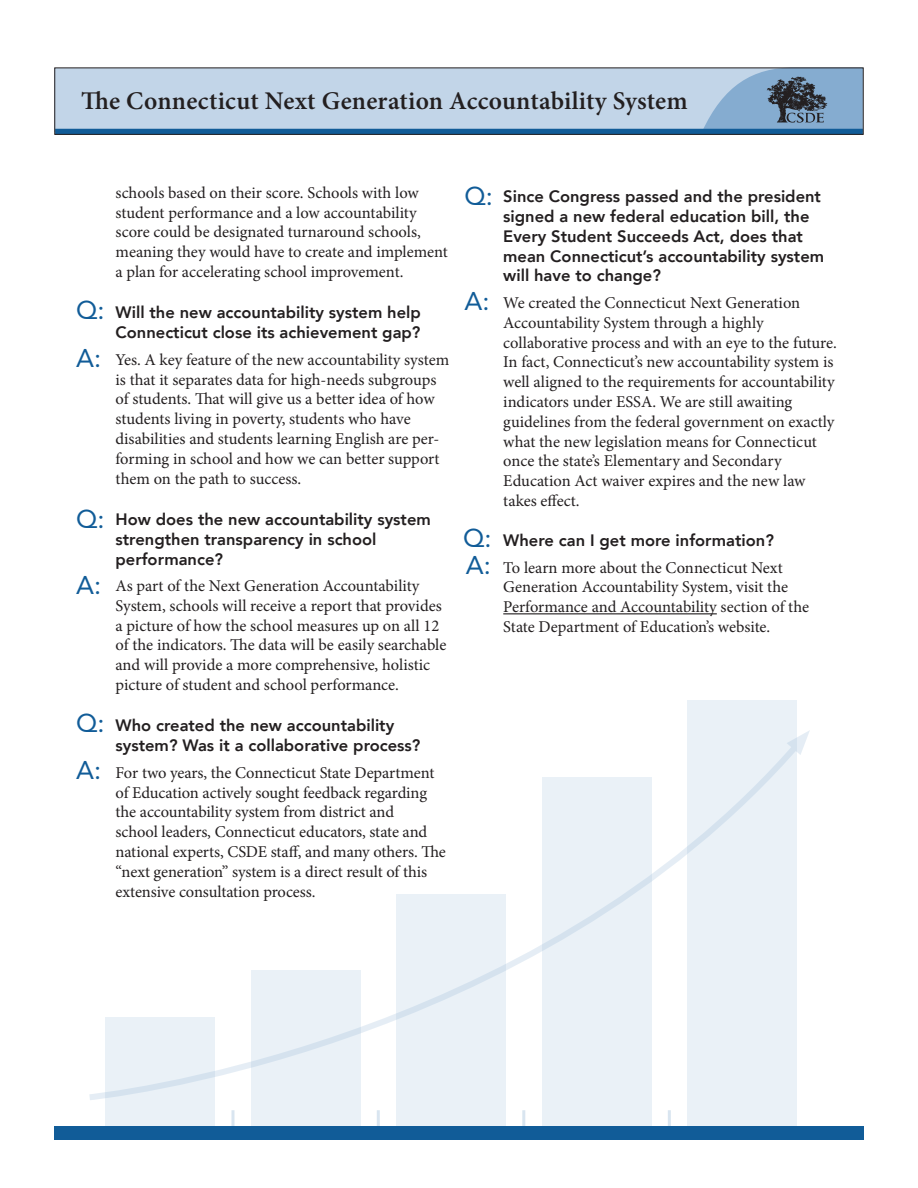
<style>
.page{position:relative;width:918px;height:1188px;background:#fff}
.page>*{position:absolute;margin:0;border:0;box-sizing:border-box;transform-origin:0 0}
.t1{font:600 25.5px "Minion Pro";letter-spacing:.01em;color:#231f20}
.question{font:25.5px "Avenir";color:#115c98}
.answer{font:16.5px/19.8px "Minion Pro";letter-spacing:-.005em;color:#231f20}
.question-2{font:800 16.5px/19.8px "Avenir";color:#231f20}
</style>
<div class="page">
<hr style="left:231px;top:1110px;width:3px;height:23px;background:#d9e5f0">
<hr style="left:377px;top:1110px;width:3px;height:23px;background:#d9e5f0">
<hr style="left:522px;top:1110px;width:3px;height:23px;background:#d9e5f0">
<hr style="left:668px;top:1110px;width:3px;height:23px;background:#d9e5f0">
<div style="left:687px;top:700px;width:110px;height:427px;background:#eaf1f7"></div>
<div style="left:542px;top:778px;width:109px;height:349px;background:#eaf1f7"></div>
<div style="left:396px;top:894px;width:110px;height:233px;background:#eaf1f7"></div>
<div style="left:105px;top:1017px;width:110px;height:110px;background:#eaf1f7"></div>
<div style="left:251px;top:970px;width:109px;height:157px;background:#eaf1f7"></div>
<div style="left:55px;top:68px;width:808px;height:63px;background:#c2d5e8"></div>
<hr style="left:503px;top:613px;width:214px;height:1px;background:#231f20">
<svg style="left:702px;top:70px;width:160px;height:59px;background:#809ebb"></svg>
<div style="left:55px;top:129px;width:808px;height:6px;background:#115c98"></div>
<div style="left:54px;top:68px;width:810px;height:67px;border:1px solid #231f20"></div>
<div style="left:54px;top:1127px;width:810px;height:13px;background:#115c98"></div>
<svg style="left:89px;top:752px;width:703px;height:350px"></svg>
<svg style="left:787px;top:730px;width:23px;height:25px"></svg>
<p class="t1" style="left:81px;top:83px;width:608px">The Connecticut Next Generation Accountability System</p>
<p class="question" style="left:76px;top:296px;width:30px">Q:</p>
<p class="question" style="left:76px;top:343px;width:27px">A:</p>
<p class="question" style="left:76px;top:504px;width:30px">Q:</p>
<p class="question" style="left:76px;top:570px;width:27px">A:</p>
<p class="question" style="left:76px;top:708px;width:30px">Q:</p>
<p class="question" style="left:76px;top:756px;width:27px">A:</p>
<p class="answer" style="left:116px;top:183px;width:334px">schools based on their score. Schools with low student performance and a low accountability score could be designated turnaround schools, meaning they would have to create and implement a plan for accelerating school improvement.</p>
<p class="question-2" style="left:116px;top:303px;width:307px">Will the new accountability system help<br>Connecticut close its achievement gap?</p>
<p class="answer" style="left:116px;top:350px;width:335px">Yes. A key feature of the new accountability system is that it separates data for high-needs subgroups of students. That will give us a better idea of how students living in poverty, students who have disabilities and students learning English are per&shy;forming in school and how we can better support them on the path to success.</p>
<p class="question-2" style="left:116px;top:509px;width:317px">How does the new accountability system strengthen transparency in school performance?</p>
<p class="answer" style="left:116px;top:576px;width:332px">As part of the Next Generation Accountability System, schools will receive a report that provides a picture of how the school measures up on all 12 of the indicators. The data will be easily searchable and will provide a more comprehensive, holistic picture of student and school performance.</p>
<p class="question-2" style="left:116px;top:716px;width:306px">Who created the new accountability system? Was it a collaborative process?</p>
<p class="answer" style="left:116px;top:763px;width:332px">For two years, the Connecticut State Department of Education actively sought feedback regarding the accountability system from district and<br>school leaders, Connecticut educators, state and national experts, CSDE staff, and many others. The “next generation” system is a direct result of this extensive consultation process.</p>
<p class="question" style="left:465px;top:181px;width:30px">Q:</p>
<p class="question" style="left:465px;top:286px;width:27px">A:</p>
<p class="question" style="left:463px;top:523px;width:30px">Q:</p>
<p class="question" style="left:466px;top:550px;width:27px">A:</p>
<p class="question-2" style="left:503px;top:187px;width:322px">Since Congress passed and the president signed a new federal education bill, the Every Student Succeeds Act, does that mean Connecticut’s accountability system will have to change?</p>
<p class="answer" style="left:503px;top:293px;width:335px">We created the Connecticut Next Generation Accountability System through a highly collaborative process and with an eye to the future.<br>In fact, Connecticut’s new accountability system is well aligned to the requirements for accountability indicators under ESSA. We are still awaiting guidelines from the federal government on exactly what the new legislation means for Connecticut once the state’s Elementary and Secondary Education Act waiver expires and the new law takes effect.</p>
<p class="question-2" style="left:503px;top:530px;width:272px">Where can I get more information?</p>
<p class="answer" style="left:503px;top:558px;width:307px">To learn more about the Connecticut Next Generation Accountability System, visit the Performance and Accountability section of the State Department of Education’s website.</p>
</div>
